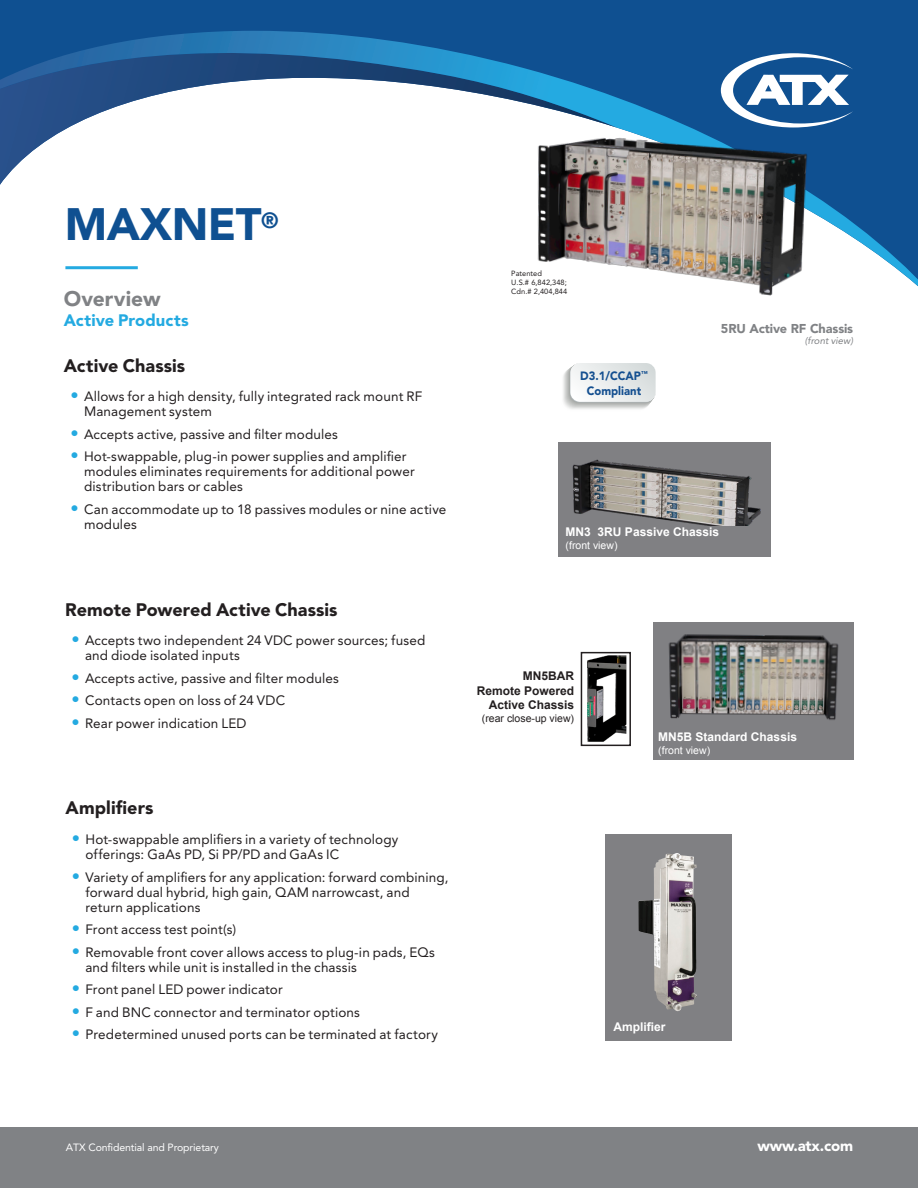
<style>
.page{position:relative;width:918px;height:1188px;background:#fff}
.page>*{position:absolute;margin:0;border:0;box-sizing:border-box;transform-origin:0 0}
.t1{font:900 45px "Avenir LT Pro";letter-spacing:-.01em;color:#0f5091}
.t2{font:900 21px "Avenir LT Pro";letter-spacing:.005em;color:#808285}
.t3{font:900 18px "Avenir LT Pro";letter-spacing:.005em;color:#231f20}
.t4{font:900 16.5px "Avenir LT Pro";letter-spacing:.005em;color:#24aae1}
.t5{font:900 15px "Avenir LT Pro";letter-spacing:-.01em;color:#fff}
.t6{font:13.5px/15px "Avenir LT Pro";letter-spacing:.01em;color:#231f20}
.t7{font:900 12.75px "Avenir LT Pro";letter-spacing:-.01em;color:#808285}
.t8{font:700 12px "Arial";color:#fff}
.t9{font:700 12px/14.4px "Arial";color:#231f20;text-align:right}
.t10{font:900 12px/14.4px "Avenir LT Pro";color:#144f90;text-align:center;scale:.94 1}
.t11{font:10.5px "Avenir LT Pro";letter-spacing:-.01em;color:#fff}
.t12{font:10.5px "Arial";color:#fff}
.t13{font:10.5px "Arial";color:#231f20}
.t14{font:italic 9.75px "Avenir LT Pro";color:#808285}
.t15{font:7.5px/9px "Avenir LT Pro";color:#231f20}
.s1{font-size:16.5px;color:#24aae1}
</style>
<div class="page">
<div style="left:0;top:1127px;width:918px;height:61px;background:#808285"></div>
<div style="left:0;top:0;width:918px;height:31px;background:#0f5091"></div>
<svg style="left:0;top:31px;width:918px;height:255px"></svg>
<svg style="left:721px;top:53px;width:132px;height:75px"></svg>
<div style="left:653px;top:622px;width:200px;height:138px;background:#808083"></div>
<hr style="left:65px;top:266px;width:73px;height:3px;background:#24aae1">
<div style="left:558px;top:442px;width:213px;height:114px;background:#808083"></div>
<img style="left:572px;top:459px;width:189px;height:66px">
<img style="left:668px;top:634px;width:171px;height:86px">
<img style="left:587px;top:655px;width:40px;height:87px">
<div style="left:581px;top:652px;width:50px;height:94px;border:2px solid #231f20"></div>
<img style="left:526px;top:127px;width:288px;height:169px">
<div style="left:606px;top:834px;width:126px;height:207px;background:#808083"></div>
<img style="left:638px;top:853px;width:59px;height:158px">
<div style="left:562px;top:368px;width:88px;height:42px;background:#f6f6f6;border-radius:10px"></div>
<div style="left:563px;top:368px;width:88px;height:41px;background:#ededed;border-radius:10px"></div>
<div style="left:564px;top:367px;width:88px;height:41px;background:#dadbda;border-radius:10px"></div>
<svg style="left:566px;top:366px;width:87px;height:41px"></svg>
<div style="left:567px;top:366px;width:86px;height:40px;background:#c2c4c2;border-radius:10px"></div>
<div style="left:568px;top:365px;width:86px;height:40px;background:#b9bbb9;border-radius:10px"></div>
<div style="left:569px;top:364px;width:85px;height:40px;background:#b0b2b0;border-radius:10px"></div>
<div style="left:570px;top:364px;width:85px;height:39px;background:#abb0b0;border-radius:10px"></div>
<svg style="left:570px;top:363px;width:86px;height:39px;background:#e7eaea"></svg>
<h1 class="t1" style="left:65px;top:197px;width:215px">MAXNET<sup>®</sup></h1>
<h2 class="t2" style="left:64px;top:286px;width:98px">Overview</h2>
<p class="t4" style="left:64px;top:310px;width:126px">Active Products</p>
<h3 class="t3" style="left:64px;top:354px;width:123px">Active Chassis</h3>
<p class="t6" style="left:84px;top:389px;width:340px;text-indent:-14px"><span class="s1">•</span> Allows for a high density, fully integrated rack mount RF<br>Management system</p>
<p class="t6" style="left:71px;top:427px;width:269px"><span class="s1">•</span> Accepts active, passive and filter modules</p>
<p class="t6" style="left:84px;top:449px;width:332px;text-indent:-14px"><span class="s1">•</span> Hot-swappable, plug-in power supplies and amplifier modules eliminates requirements for additional power distribution bars or cables</p>
<p class="t6" style="left:84px;top:502px;width:364px;text-indent:-14px"><span class="s1">•</span> Can accommodate up to 18 passives modules or nine active modules</p>
<h3 class="t3" style="left:65px;top:599px;width:274px">Remote Powered Active Chassis</h3>
<p class="t6" style="left:85px;top:633px;width:342px;text-indent:-14px"><span class="s1">•</span> Accepts two independent 24 VDC power sources; fused and diode isolated inputs</p>
<p class="t6" style="left:72px;top:670px;width:269px"><span class="s1">•</span> Accepts active, passive and filter modules</p>
<p class="t6" style="left:72px;top:693px;width:215px"><span class="s1">•</span> Contacts open on loss of 24 VDC</p>
<p class="t6" style="left:72px;top:715px;width:176px"><span class="s1">•</span> Rear power indication LED</p>
<h3 class="t3" style="left:66px;top:797px;width:89px">Amplifiers</h3>
<p class="t6" style="left:85px;top:832px;width:314px;text-indent:-14px"><span class="s1">•</span> Hot-swappable amplifiers in a variety of technology offerings: GaAs PD, Si PP/PD and GaAs IC</p>
<p class="t6" style="left:85px;top:870px;width:365px;text-indent:-14px"><span class="s1">•</span> Variety of amplifiers for any application: forward combining, forward dual hybrid, high gain, QAM narrowcast, and return applications</p>
<p class="t6" style="left:72px;top:922px;width:166px"><span class="s1">•</span> Front access test point(s)</p>
<p class="t6" style="left:85px;top:945px;width:351px;text-indent:-14px"><span class="s1">•</span> Removable front cover allows access to plug-in pads, EQs and filters while unit is installed in the chassis</p>
<p class="t6" style="left:72px;top:982px;width:212px"><span class="s1">•</span> Front panel LED power indicator</p>
<p class="t6" style="left:72px;top:1005px;width:290px"><span class="s1">•</span> F and BNC connector and terminator options</p>
<p class="t6" style="left:72px;top:1027px;width:368px"><span class="s1">•</span> Predetermined unused ports can be terminated at factory</p>
<p class="t15" style="left:511px;top:268px;width:57px">Patented<br>U.S.# 6,842,348;<br>Cdn.# 2,404,844</p>
<p class="t10" style="left:580px;top:369px;width:73px">D3.1/CCAP<sup>™<br></sup>Compliant</p>
<p class="t7" style="left:721px;top:321px;width:134px">5RU Active RF Chassis</p>
<p class="t14" style="left:805px;top:335px;width:50px">(front view)</p>
<p class="t8" style="left:566px;top:524px;width:155px">MN3 3RU Passive Chassis</p>
<p class="t12" style="left:566px;top:538px;width:53px">(front view)</p>
<p class="t9" style="left:477px;top:669px;width:99px">MN5BAR<br>Remote Powered<br>Active Chassis</p>
<p class="t13" style="left:482px;top:711px;width:94px">(rear close-up view)</p>
<p class="t8" style="left:658px;top:729px;width:140px">MN5B Standard Chassis</p>
<p class="t12" style="left:658px;top:743px;width:53px">(front view)</p>
<p class="t8" style="left:613px;top:1019px;width:54px">Amplifier</p>
<p class="t11" style="left:66px;top:1141px;width:155px">ATX Confidential and Proprietary</p>
<p class="t5" style="left:758px;top:1136px;width:97px">www.atx.com</p>
</div>
